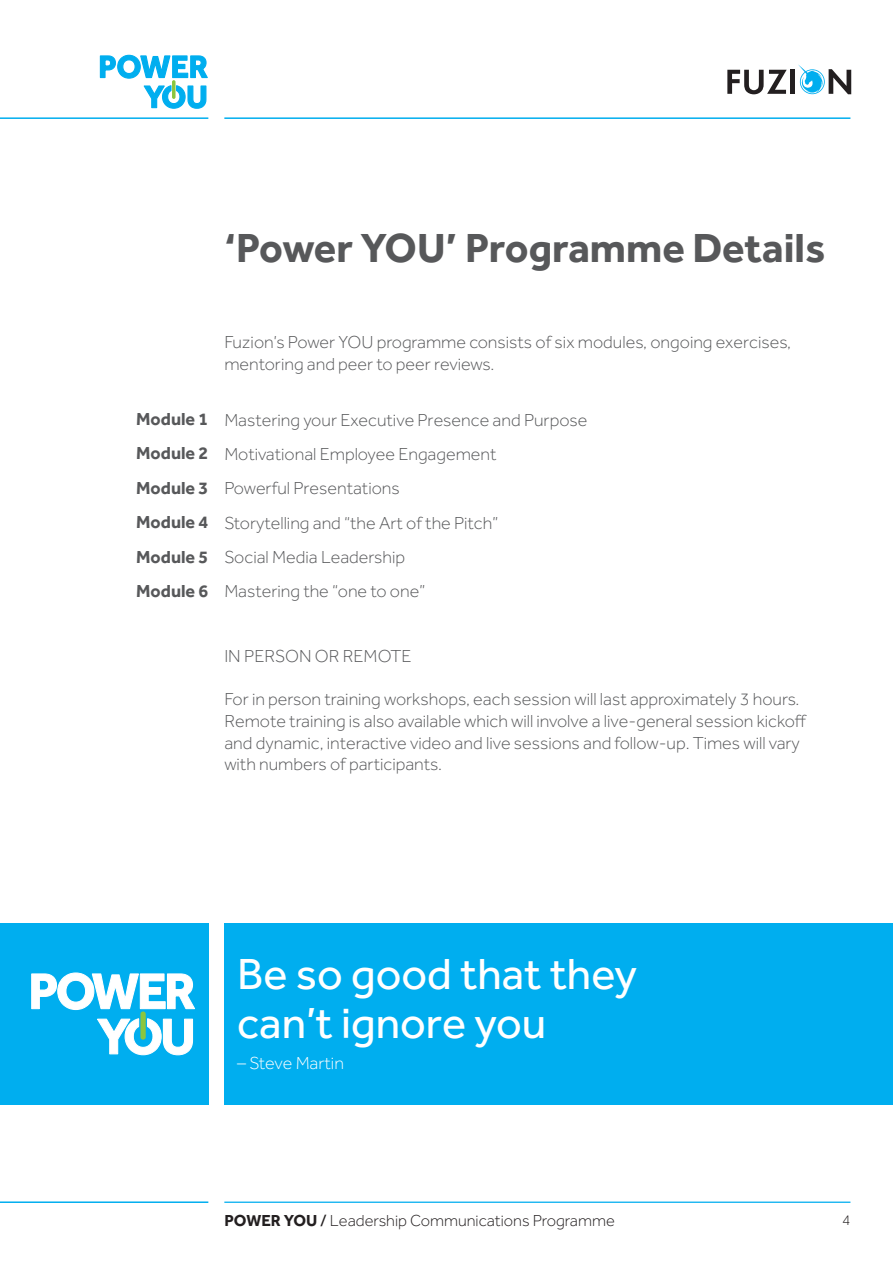
<style>
.page{position:relative;width:893px;height:1263px;background:#fff}
.page>*{position:absolute;margin:0;border:0;box-sizing:border-box;transform-origin:0 0}
.t1{font:45px/49.5px "Effra";color:#fff}
.t2{font:700 42px "Effra";color:#57585a}
.t3{font:300 18px/21.6px "Effra";color:#57585a}
.t4{font:700 18px "Effra";color:#57585a}
.t5{font:300 18px "Effra";color:#fff}
.t6{font:300 16.5px "Effra";color:#231f20}
.t7{font:300 15px "Effra";color:#231f20}
.s1{font-weight:700}
.s2{font-weight:400}
</style>
<div class="page">
<hr style="left:0;top:1201px;width:208px;height:2px;background:#00aeef">
<hr style="left:224px;top:1201px;width:626px;height:2px;background:#00aeef">
<hr style="left:224px;top:117px;width:626px;height:2px;background:#00aeef">
<hr style="left:0;top:117px;width:208px;height:2px;background:#00aeef">
<svg style="left:727px;top:70px;width:60px;height:24px"></svg>
<div style="left:790px;top:70px;width:5px;height:24px;background:#231f20"></div>
<svg style="left:798px;top:64px;width:53px;height:30px"></svg>
<svg style="left:99px;top:54px;width:109px;height:55px"></svg>
<svg style="left:172px;top:80px;width:4px;height:19px"></svg>
<div style="left:0;top:923px;width:208px;height:182px;background:#00aeef"></div>
<div style="left:224px;top:923px;width:669px;height:182px;background:#00aeef"></div>
<svg style="left:31px;top:972px;width:164px;height:38px"></svg>
<svg style="left:97px;top:1018px;width:97px;height:38px"></svg>
<div style="left:140px;top:1011px;width:6px;height:29px;background:#8bc63e;border-radius:3px"></div>
<p class="t2" style="left:224px;top:222px;width:602px">‘Power YOU’ Programme Details</p>
<p class="t4" style="left:136px;top:408px;width:74px">Module 1</p>
<p class="t4" style="left:136px;top:442px;width:74px">Module 2</p>
<p class="t4" style="left:136px;top:477px;width:74px">Module 3</p>
<p class="t4" style="left:136px;top:511px;width:74px">Module 4</p>
<p class="t4" style="left:136px;top:546px;width:74px">Module 5</p>
<p class="t4" style="left:136px;top:580px;width:74px">Module 6</p>
<p class="t3" style="left:224px;top:331px;width:568px">Fuzion’s Power YOU programme consists of six modules, ongoing exercises, mentoring and peer to peer reviews.</p>
<p class="t3" style="left:224px;top:409px;width:365px">Mastering your Executive Presence and Purpose</p>
<p class="t3" style="left:224px;top:443px;width:274px">Motivational Employee Engagement</p>
<p class="t3" style="left:224px;top:477px;width:177px">Powerful Presentations</p>
<p class="t3" style="left:224px;top:512px;width:275px">Storytelling and “the Art of the Pitch”</p>
<p class="t3" style="left:224px;top:546px;width:182px">Social Media Leadership</p>
<p class="t3" style="left:224px;top:580px;width:202px">Mastering the “one to one”</p>
<p class="t3" style="left:224px;top:645px;width:189px">IN PERSON OR REMOTE</p>
<p class="t3" style="left:224px;top:688px;width:577px">For in person training workshops, each session will last approximately 3 hours.</p>
<p class="t3" style="left:224px;top:710px;width:584px">Remote training is also available which will involve a live-general session kickoff and dynamic, interactive video and live sessions and follow-up. Times will vary with numbers of participants.</p>
<p class="t1" style="left:237px;top:948px;width:402px">Be so good that they can’t ignore you</p>
<p class="t5" style="left:237px;top:1053px;width:108px">– Steve Martin</p>
<p class="t6" style="left:224px;top:1211px;width:392px"><span class="s1">POWER YOU</span> <span class="s2">/</span> Leadership Communications Programme</p>
<p class="t7" style="left:842px;top:1211px;width:10px">4</p>
</div>
